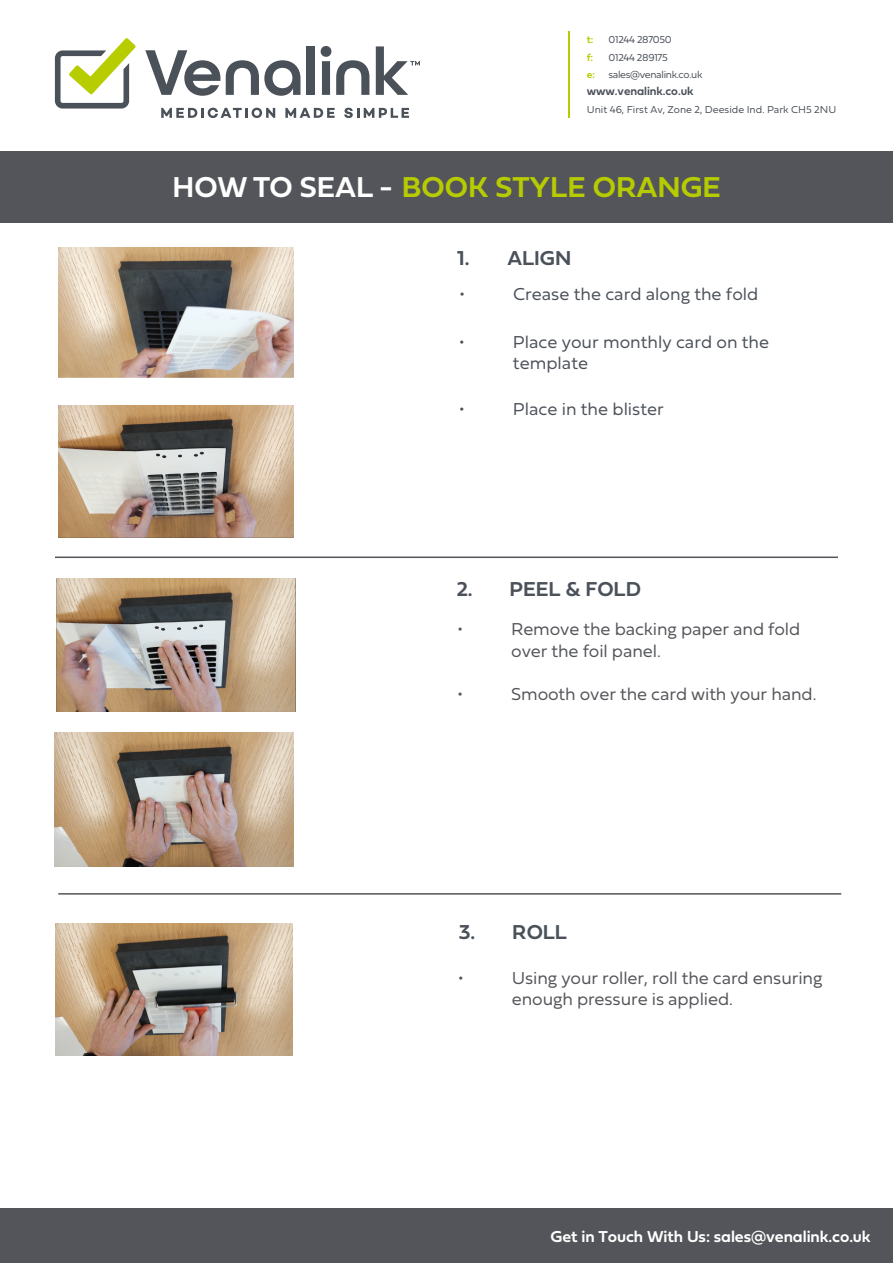
<style>
.page{position:relative;width:893px;height:1263px;background:#fff}
.page>*{position:absolute;margin:0;border:0;box-sizing:border-box;transform-origin:0 0}
.t1{font:30px "Fieldwork Geo Demibold";color:#b6cc00}
.t2{font:21px "Fieldwork Geo Demibold";color:#4b5159}
.t3{font:18px/21.6px "Fieldwork Hum Light";letter-spacing:-.005em;color:#54555a}
.t4{font:18px/21.6px "Fieldwork Hum Light";color:#4b5159}
.t5{font:16.5px "Fieldwork Geo Demibold";letter-spacing:-.005em;color:#fff}
.t6{font:12px "Fieldwork Geo Demibold";letter-spacing:-.005em;color:#4b5159}
.t7{font:10.5px "Fieldwork Hum Light";letter-spacing:-.03em;color:#4b5159}
.t8{font:10.5px "Fieldwork Hum Light";color:#4b5159}
.t9{font:10.5px/17.4px "Fieldwork Geo Demibold";color:#b6cc00}
.s1{color:#fff}
</style>
<div class="page">
<svg style="left:145px;top:50px;width:75px;height:46px"></svg>
<svg style="left:226px;top:60px;width:75px;height:36px"></svg>
<div style="left:307px;top:46px;width:8px;height:49px;background:#4b5159"></div>
<svg style="left:321px;top:46px;width:48px;height:49px"></svg>
<svg style="left:161px;top:108px;width:114px;height:10px"></svg>
<svg style="left:285px;top:108px;width:50px;height:10px"></svg>
<svg style="left:344px;top:108px;width:65px;height:10px"></svg>
<svg style="left:55px;top:38px;width:81px;height:71px"></svg>
<svg style="left:376px;top:46px;width:44px;height:49px"></svg>
<hr style="left:569px;top:31px;width:1px;height:87px;background:#b6cc00">
<div style="left:0;top:152px;width:893px;height:71px;background:#54555a"></div>
<div style="left:0;top:1208px;width:893px;height:55px;background:#54555a"></div>
<hr style="left:55px;top:556px;width:783px;height:2px;background:#54555a">
<hr style="left:58px;top:893px;width:783px;height:2px;background:#54555a">
<img style="left:58px;top:247px;width:235px;height:130px">
<img style="left:58px;top:405px;width:235px;height:132px">
<img style="left:55px;top:733px;width:238px;height:134px">
<img style="left:56px;top:578px;width:239px;height:134px">
<img style="left:55px;top:924px;width:238px;height:131px">
<p class="t9" style="left:587px;top:31px;width:8px">t:</p>
<p class="t7" style="left:609px;top:31px;width:65px">01244 287050</p>
<p class="t9" style="left:587px;top:48px;width:10px">f: e:</p>
<p class="t7" style="left:609px;top:49px;width:61px">01244 289175</p>
<p class="t7" style="left:608px;top:66px;width:96px">sales@venalink.co.uk</p>
<p class="t6" style="left:587px;top:82px;width:108px">www.venalink.co.uk</p>
<p class="t8" style="left:587px;top:101px;width:251px">Unit 46, First Av, Zone 2, Deeside Ind. Park CH5 2NU</p>
<h1 class="t1" style="left:173px;top:163px;width:550px"><span class="s1">HOW TO SEAL -</span> BOOK STYLE ORANGE</h1>
<p class="t2" style="left:457px;top:241px;width:116px">1. ALIGN</p>
<p class="t4" style="left:459px;top:283px;width:8px">•</p>
<p class="t4" style="left:513px;top:283px;width:247px">Crease the card along the fold</p>
<p class="t4" style="left:459px;top:330px;width:8px">•</p>
<p class="t4" style="left:513px;top:330px;width:258px">Place your monthly card on the template</p>
<p class="t4" style="left:459px;top:397px;width:8px">•</p>
<p class="t4" style="left:513px;top:397px;width:152px">Place in the blister</p>
<p class="t2" style="left:457px;top:572px;width:186px">2. PEEL &amp; FOLD</p>
<p class="t3" style="left:457px;top:617px;width:8px">•</p>
<p class="t3" style="left:511px;top:617px;width:291px">Remove the backing paper and fold over the foil panel.</p>
<p class="t3" style="left:457px;top:682px;width:8px">•</p>
<p class="t3" style="left:511px;top:682px;width:307px">Smooth over the card with your hand.</p>
<p class="t2" style="left:459px;top:916px;width:110px">3. ROLL</p>
<p class="t3" style="left:458px;top:966px;width:8px">•</p>
<p class="t3" style="left:512px;top:966px;width:312px">Using your roller, roll the card ensuring enough pressure is applied.</p>
<p class="t5" style="left:551px;top:1224px;width:322px">Get in Touch With Us: sales@venalink.co.uk</p>
</div>
